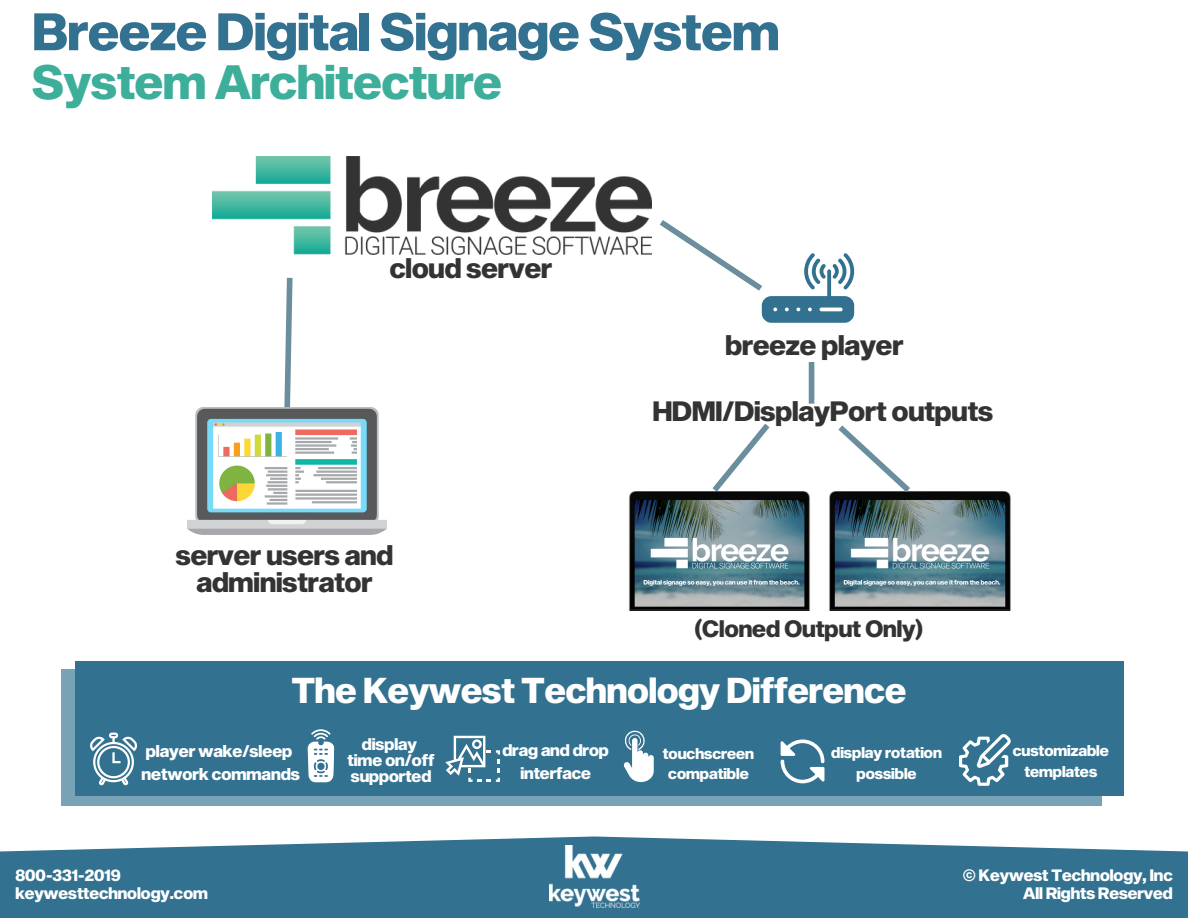
<style>
.page{position:relative;width:1188px;height:918px;background:#fff}
.page>*{position:absolute;margin:0;border:0;box-sizing:border-box;transform-origin:0 0}
.t1{font:51.75px "Sequel Sans Heavy Disp";color:#32718f}
.t2{font:47.25px "Sequel Sans Heavy Disp";color:#3cae9a}
.t3{font:35.25px "Sequel Sans Heavy Disp";color:#fff}
.t4{font:27.45px/27px "Sequel Sans Heavy Disp";color:#333;text-align:center}
.t5{font:23.1px "Sequel Sans Heavy Disp";color:#333}
.t6{font:16.65px/23.1px "Sequel Sans Heavy Disp";color:#fff}
.t7{font:16.35px/15.8px "Sequel Sans Heavy Disp";color:#fff;text-align:center}
.t8{font:16.2px/18px "Sequel Sans Heavy Disp";color:#fff}
.t9{font:15.15px/20.7px "Sequel Sans Heavy Disp";color:#fff;text-align:center}
</style>
<div class="page">
<svg style="left:0;top:836px;width:1188px;height:82px;background:#477f9a"></svg>
<img style="left:549px;top:845px;width:90px;height:62px">
<div style="left:61px;top:669px;width:1041px;height:136px;background:#78a2b5"></div>
<div style="left:75px;top:661px;width:1048px;height:135px;background:#32718f"></div>
<svg style="left:308px;top:729px;width:26px;height:53px"></svg>
<svg style="left:623px;top:730px;width:31px;height:52px"></svg>
<svg style="left:90px;top:733px;width:47px;height:52px"></svg>
<svg style="left:781px;top:739px;width:43px;height:44px"></svg>
<svg style="left:445px;top:736px;width:55px;height:46px"></svg>
<svg style="left:959px;top:734px;width:52px;height:52px"></svg>
<img style="left:213px;top:156px;width:439px;height:98px">
<img style="left:188px;top:407px;width:199px;height:127px">
<svg style="left:660px;top:220px;width:195px;height:103px"></svg>
<svg style="left:281px;top:277px;width:14px;height:136px"></svg>
<svg style="left:707px;top:423px;width:68px;height:69px"></svg>
<img style="left:629px;top:492px;width:176px;height:119px">
<img style="left:805px;top:492px;width:206px;height:119px">
<svg style="left:832px;top:425px;width:84px;height:73px"></svg>
<div style="left:809px;top:362px;width:5px;height:42px;background:#6b8e9e"></div>
<h1 class="t1" style="left:33px;top:0;width:748px">Breeze Digital Signage System</h1>
<h2 class="t2" style="left:33px;top:52px;width:471px">System Architecture</h2>
<p class="t4" style="left:390px;top:254px;width:164px">cloud server</p>
<p class="t4" style="left:176px;top:540px;width:219px">server users and administrator</p>
<p class="t4" style="left:725px;top:331px;width:179px">breeze player</p>
<p class="t4" style="left:653px;top:396px;width:342px">HDMI/DisplayPort outputs</p>
<p class="t5" style="left:695px;top:614px;width:230px">(Cloned Output Only)</p>
<p class="t3" style="left:292px;top:669px;width:616px">The Keywest Technology Difference</p>
<p class="t7" style="left:348px;top:736px;width:88px">display time on/off supported</p>
<p class="t9" style="left:663px;top:742px;width:93px">touchscreen compatible</p>
<p class="t6" style="left:142px;top:739px;width:160px">player wake/sleep network commands</p>
<p class="t9" style="left:831px;top:742px;width:112px">display rotation possible</p>
<p class="t7" style="left:502px;top:739px;width:108px;line-height:22.5px">drag and drop interface</p>
<p class="t9" style="left:1013px;top:740px;width:98px">customizable templates</p>
<p class="t8" style="left:15px;top:865px;width:194px">800-331-2019 keywesttechnology.com</p>
<p class="t8" style="left:963px;top:865px;width:212px;text-align:right">© Keywest Technology, Inc<br>All Rights Reserved</p>
</div>
